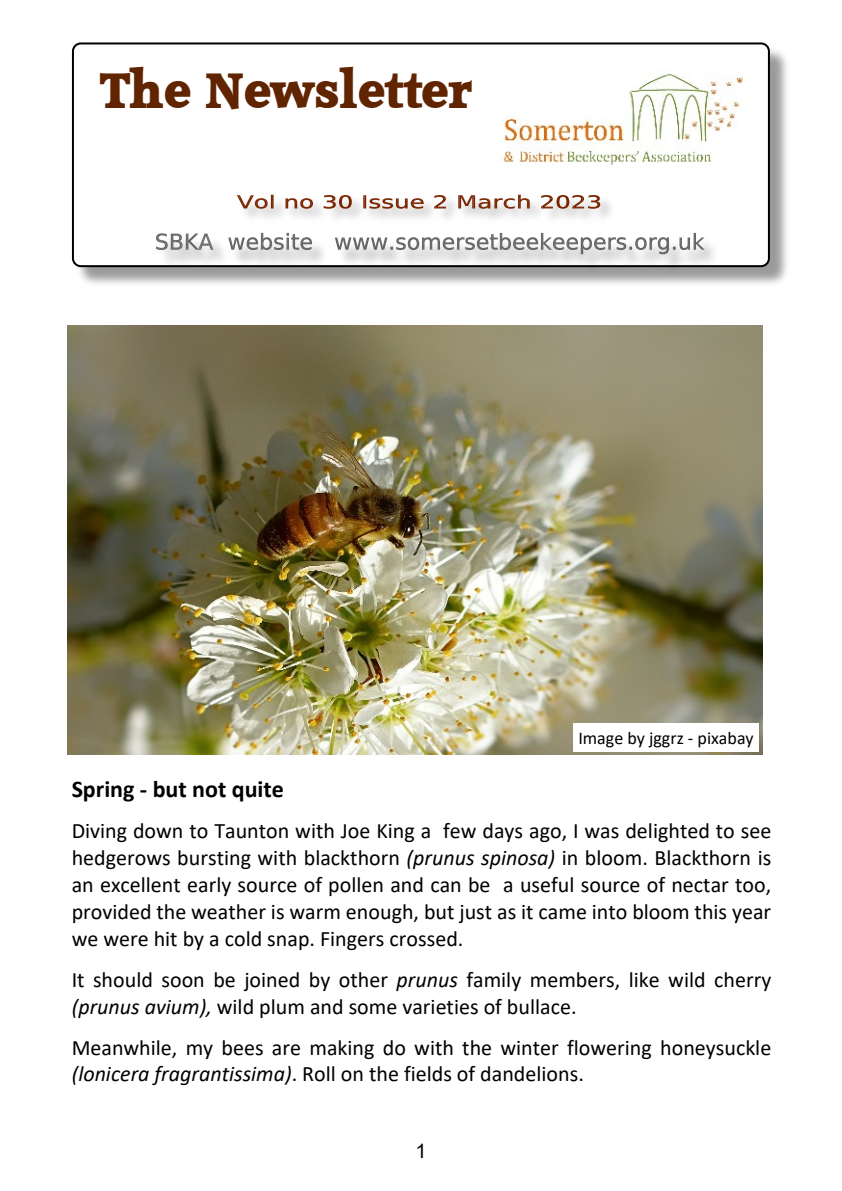
<style>
.page{position:relative;width:842px;height:1191px;background:#fff}
.page>*{position:absolute;margin:0;border:0;box-sizing:border-box;transform-origin:0 0}
.t1{font:48px "Accord Heavy SF Bold";color:#602400}
.t2{font:700 24px "Calibri";color:#000}
.t3{font:22px/26.8px "Calibri";color:#000}
.t4{font:20px "Arial";color:#000}
.t5{font:18px "Calibri";color:#000}
.s1{font-style:italic}
</style>
<div class="page">
<img style="left:76px;top:50px;width:711px;height:234px">
<div style="left:72px;top:42px;width:698px;height:225px;background:#fff;border:2px solid #000;border-radius:8px"></div>
<img style="left:153px;top:232px;width:581px;height:44px">
<svg style="left:156px;top:233px;width:57px;height:17px"></svg>
<svg style="left:228px;top:233px;width:84px;height:17px"></svg>
<svg style="left:335px;top:233px;width:370px;height:21px"></svg>
<svg style="left:237px;top:195px;width:37px;height:14px"></svg>
<svg style="left:285px;top:198px;width:28px;height:11px"></svg>
<svg style="left:324px;top:195px;width:28px;height:14px"></svg>
<svg style="left:363px;top:195px;width:61px;height:14px"></svg>
<svg style="left:434px;top:195px;width:12px;height:13px"></svg>
<svg style="left:458px;top:195px;width:72px;height:14px"></svg>
<svg style="left:541px;top:195px;width:59px;height:14px"></svg>
<img style="left:502px;top:73px;width:241px;height:93px">
<img style="left:68px;top:326px;width:695px;height:428px">
<div style="left:573px;top:723px;width:186px;height:28px;background:#fff"></div>
<h1 class="t1" style="left:101px;top:67px;width:373px">The Newsletter</h1>
<p class="t5" style="left:578px;top:731px;width:177px">Image by jggrz - pixabay</p>
<p class="t2" style="left:72px;top:779px;width:214px">Spring - but not quite</p>
<p class="t3" style="left:72px;top:819px;width:701px;text-align:justify">Diving down to Taunton with Joe King a few days ago, I was delighted to see hedgerows bursting with blackthorn <span class="s1">(prunus spinosa)</span> in bloom. Blackthorn is an excellent early source of pollen and can be a useful source of nectar too, provided the weather is warm enough, but just as it came into bloom this year we were hit by a cold snap. Fingers crossed.</p>
<p class="t3" style="left:72px;top:968px;width:701px">It should soon be joined by other <span class="s1">prunus</span> family members, like wild cherry <span class="s1">(prunus avium),</span> wild plum and some varieties of bullace.</p>
<p class="t3" style="left:72px;top:1035px;width:701px">Meanwhile, my bees are making do with the winter flowering honeysuckle <span class="s1">(lonicera fragrantissima)</span>. Roll on the fields of dandelions.</p>
<p class="t4" style="left:415px;top:1143px;width:13px">1</p>
</div>
